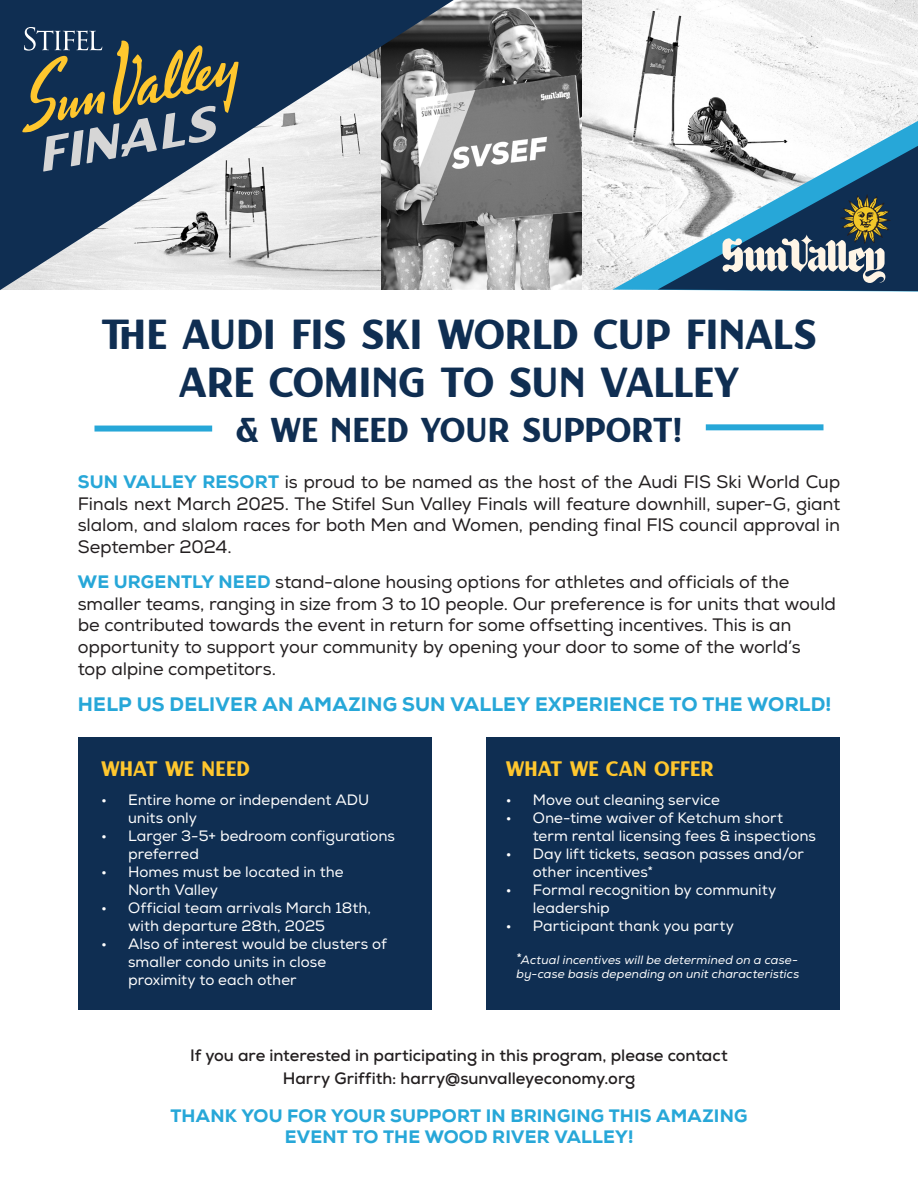
<style>
.page{position:relative;width:918px;height:1188px;background:#fff}
.page>*{position:absolute;margin:0;border:0;box-sizing:border-box;transform-origin:0 0}
.t1{font:42px "RTCO Preizton Sans";letter-spacing:-.025em;color:#0f2e52}
.t2{font:34.5px "RTCO Preizton Sans";letter-spacing:-.01em;color:#0f2e52}
.t3{font:21px "RTCO Preizton Sans";letter-spacing:-.01em;color:#ffc72e}
.t4{font:800 19.5px "Nexa";letter-spacing:.01em;color:#27a7d8}
.t5{font:18px/21.6px "Nexa";letter-spacing:-.005em;color:#231f20;text-align:justify}
.t6{font:800 18px "Nexa";letter-spacing:.01em;color:#27a7d8}
.t7{font:700 16.5px "Nexa";color:#231f20}
.t8{font:15px/18px "Nexa";letter-spacing:.005em;color:#fff}
.t9{font:italic 12px/14.4px "Nexa";letter-spacing:.015em;color:#fff}
.s1{font-weight:800;color:#27a7d8}
.s2{font-style:normal;font-size:15px}
</style>
<div class="page">
<img style="left:454px;top:0;width:464px;height:290px">
<svg style="left:0;top:0;width:454px;height:290px;background:#828d9a"></svg>
<svg style="left:22px;top:27px;width:217px;height:145px;background:#48585f"></svg>
<div style="left:94px;top:426px;width:118px;height:6px;background:#27a7d8"></div>
<svg style="left:612px;top:121px;width:306px;height:171px;fill:#f4f5f5"></svg>
<div style="left:706px;top:424px;width:118px;height:6px;background:#27a7d8"></div>
<svg style="left:658px;top:146px;width:260px;height:145px"></svg>
<div style="left:78px;top:737px;width:354px;height:273px;background:#0f2e52"></div>
<div style="left:486px;top:737px;width:354px;height:273px;background:#0f2e52"></div>
<p class="t1" style="left:101px;top:311px;width:717px">THE AUDI FIS SKI WORLD CUP FINALS</p>
<p class="t1" style="left:178px;top:359px;width:563px">ARE COMING TO SUN VALLEY</p>
<p class="t2" style="left:236px;top:411px;width:448px">&amp; WE NEED YOUR SUPPORT!</p>
<p class="t5" style="left:78px;top:472px;width:764px"><span class="s1">SUN VALLEY RESORT</span> is proud to be named as the host of the Audi FIS Ski World Cup Finals next March 2025. The Stifel Sun Valley Finals will feature downhill, super-G, giant slalom, and slalom races for both Men and Women, pending final FIS council approval in September 2024.</p>
<p class="t5" style="left:78px;top:571px;width:713px"><span class="s1">WE URGENTLY NEED</span> stand-alone housing options for athletes and officials of the</p>
<p class="t5" style="left:78px;top:593px;width:760px">smaller teams, ranging in size from 3 to 10 people. Our preference is for units that would</p>
<p class="t5" style="left:78px;top:615px;width:715px">be contributed towards the event in return for some offsetting incentives. This is an</p>
<p class="t5" style="left:78px;top:636px;width:724px">opportunity to support your community by opening your door to some of the world’s</p>
<p class="t5" style="left:78px;top:658px;width:200px">top alpine competitors.</p>
<p class="t4" style="left:78px;top:692px;width:755px">HELP US DELIVER AN AMAZING SUN VALLEY EXPERIENCE TO THE WORLD!</p>
<p class="t3" style="left:101px;top:757px;width:150px">WHAT WE NEED</p>
<p class="t8" style="left:128px;top:791px;width:243px;text-indent:-27px">• Entire home or independent ADU units only</p>
<p class="t8" style="left:128px;top:827px;width:269px;text-indent:-27px">• Larger 3-5+ bedroom configurations preferred</p>
<p class="t8" style="left:128px;top:863px;width:217px;text-indent:-27px">• Homes must be located in the<br>North Valley</p>
<p class="t8" style="left:128px;top:899px;width:245px;text-indent:-27px">• Official team arrivals March 18th, with departure 28th, 2025</p>
<p class="t8" style="left:128px;top:935px;width:260px;text-indent:-27px">• Also of interest would be clusters of smaller condo units in close proximity to each other</p>
<p class="t3" style="left:506px;top:757px;width:210px">WHAT WE CAN OFFER</p>
<p class="t8" style="left:506px;top:791px;width:216px">• Move out cleaning service</p>
<p class="t8" style="left:533px;top:809px;width:285px;text-indent:-27px">• One-time waiver of Ketchum short term rental licensing fees &amp; inspections</p>
<p class="t8" style="left:533px;top:845px;width:273px;text-indent:-27px">• Day lift tickets, season passes and/or other incentives*</p>
<p class="t8" style="left:533px;top:881px;width:245px;text-indent:-27px">• Formal recognition by community leadership</p>
<p class="t8" style="left:506px;top:917px;width:230px">• Participant thank you party</p>
<p class="t9" style="left:517px;top:953px;width:284px"><span class="s2">*</span>Actual incentives will be determined on a case&shy;by-case basis depending on unit characteristics</p>
<p class="t7" style="left:190px;top:1045px;width:539px">If you are interested in participating in this program, please contact</p>
<p class="t7" style="left:283px;top:1067px;width:354px">Harry Griffith: harry@sunvalleyeconomy.org</p>
<p class="t6" style="left:170px;top:1104px;width:579px">THANK YOU FOR YOUR SUPPORT IN BRINGING THIS AMAZING</p>
<p class="t6" style="left:285px;top:1126px;width:350px">EVENT TO THE WOOD RIVER VALLEY!</p>
</div>
